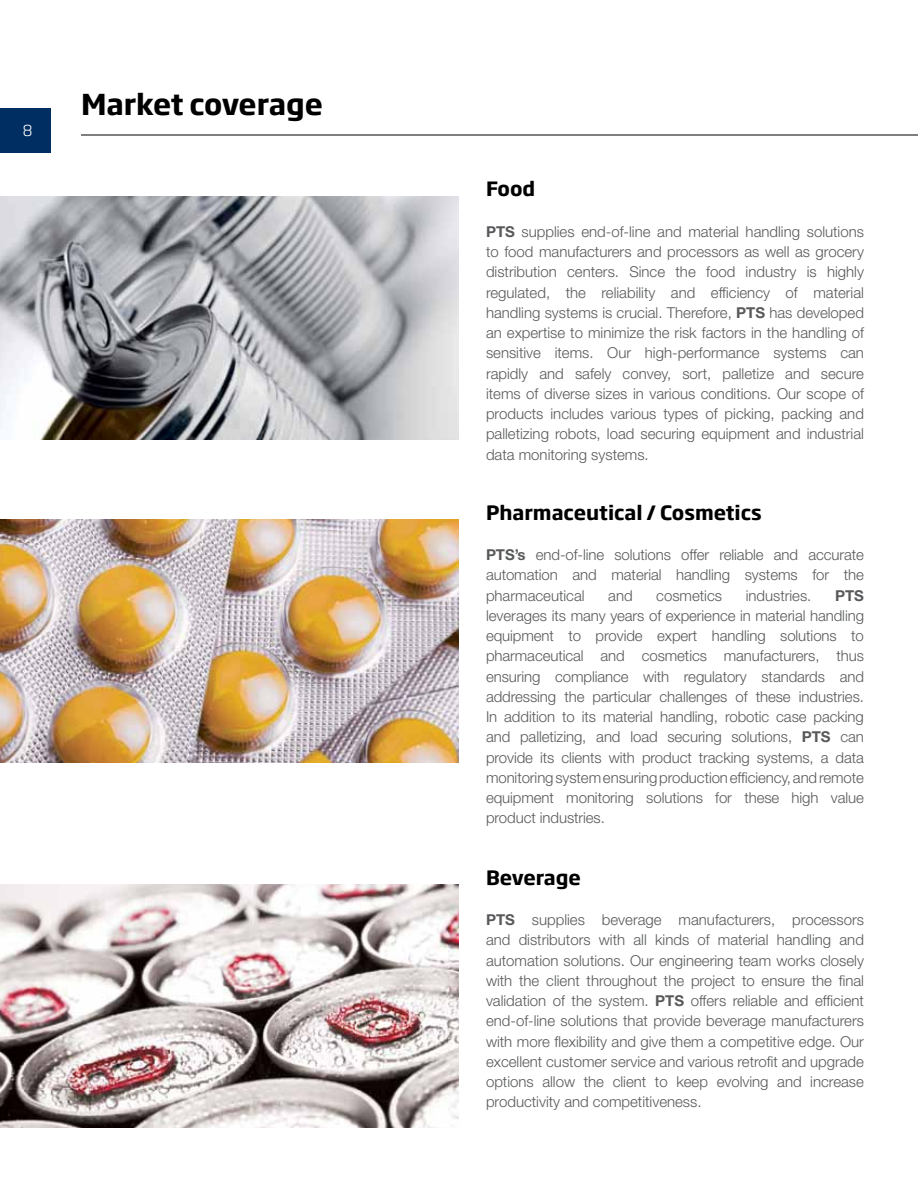
<style>
.page{position:relative;width:918px;height:1188px;background:#fff}
.page>*{position:absolute;margin:0;border:0;box-sizing:border-box;transform-origin:0 0}
.t1{font:700 28.5px "Soho Gothic Pro";letter-spacing:-.015em;color:#000}
.t2{font:700 19.5px "Soho Gothic Pro";color:#000}
.t3{font:300 15px/20.2px "Helvetica Neue LT Std";color:#58595b;text-align:justify}
.t4{font:700 15px "Helvetica Neue LT Std";color:#58595b}
.t5{font:300 15px "Soho Gothic Pro";color:#fff}
.s1{font-weight:700}
</style>
<div class="page">
<div style="left:0;top:108px;width:51px;height:45px;background:#002d62"></div>
<img style="left:0;top:520px;width:459px;height:243px">
<img style="left:0;top:197px;width:459px;height:243px">
<hr style="left:81px;top:135px;width:837px;height:1px;background:#000">
<img style="left:0;top:884px;width:459px;height:243px">
<p class="t5" style="left:23px;top:118px;width:11px">8</p>
<h1 class="t1" style="left:81px;top:81px;width:243px">Market coverage</h1>
<h2 class="t2" style="left:486px;top:174px;width:51px">Food</h2>
<p class="t3" style="left:486px;top:221px;width:380px"><span class="s1">PTS</span> supplies end-of-line and material handling solutions to food manufacturers and processors as well as grocery distribution centers. Since the food industry is highly regulated, the reliability and efficiency of material handling systems is crucial. Therefore, <span class="s1">PTS</span> has developed an expertise to minimize the risk factors in the handling of sensitive items. Our high-performance systems can rapidly and safely convey, sort, palletize and secure items of diverse sizes in various conditions. Our scope of products includes various types of picking, packing and palletizing robots, load securing equipment and industrial data monitoring systems.</p>
<h2 class="t2" style="left:486px;top:497px;width:277px">Pharmaceutical / Cosmetics</h2>
<p class="t3" style="left:486px;top:544px;width:380px"><span class="s1">PTS’s</span> end-of-line solutions offer reliable and accurate automation and material handling systems for the pharmaceutical</p>
<p class="t3" style="left:608px;top:585px;width:26px">and</p>
<p class="t3" style="left:656px;top:585px;width:67px">cosmetics</p>
<p class="t3" style="left:746px;top:585px;width:67px">industries.</p>
<p class="t4" style="left:835px;top:586px;width:30px">PTS</p>
<p class="t3" style="left:486px;top:605px;width:380px">leverages its many years of experience in material handling equipment to provide expert handling solutions to pharmaceutical and cosmetics manufacturers, thus ensuring compliance with regulatory standards and addressing the particular challenges of these industries.<br>In addition to its material handling, robotic case packing and palletizing, and load securing solutions, <span class="s1">PTS</span> can provide its clients with product tracking systems, a data monitoring system ensuring production efficiency, and remote equipment monitoring solutions for these high value product industries.</p>
<h2 class="t2" style="left:486px;top:862px;width:97px">Beverage</h2>
<p class="t3" style="left:486px;top:909px;width:380px"><span class="s1">PTS</span> supplies beverage manufacturers, processors and distributors with all kinds of material handling and automation solutions. Our engineering team works closely with the client throughout the project to ensure the final validation of the system. <span class="s1">PTS</span> offers reliable and efficient end-of-line solutions that provide beverage manufacturers with more flexibility and give them a competitive edge. Our excellent customer service and various retrofit and upgrade options allow the client to keep evolving and increase productivity and competitiveness.</p>
</div>
